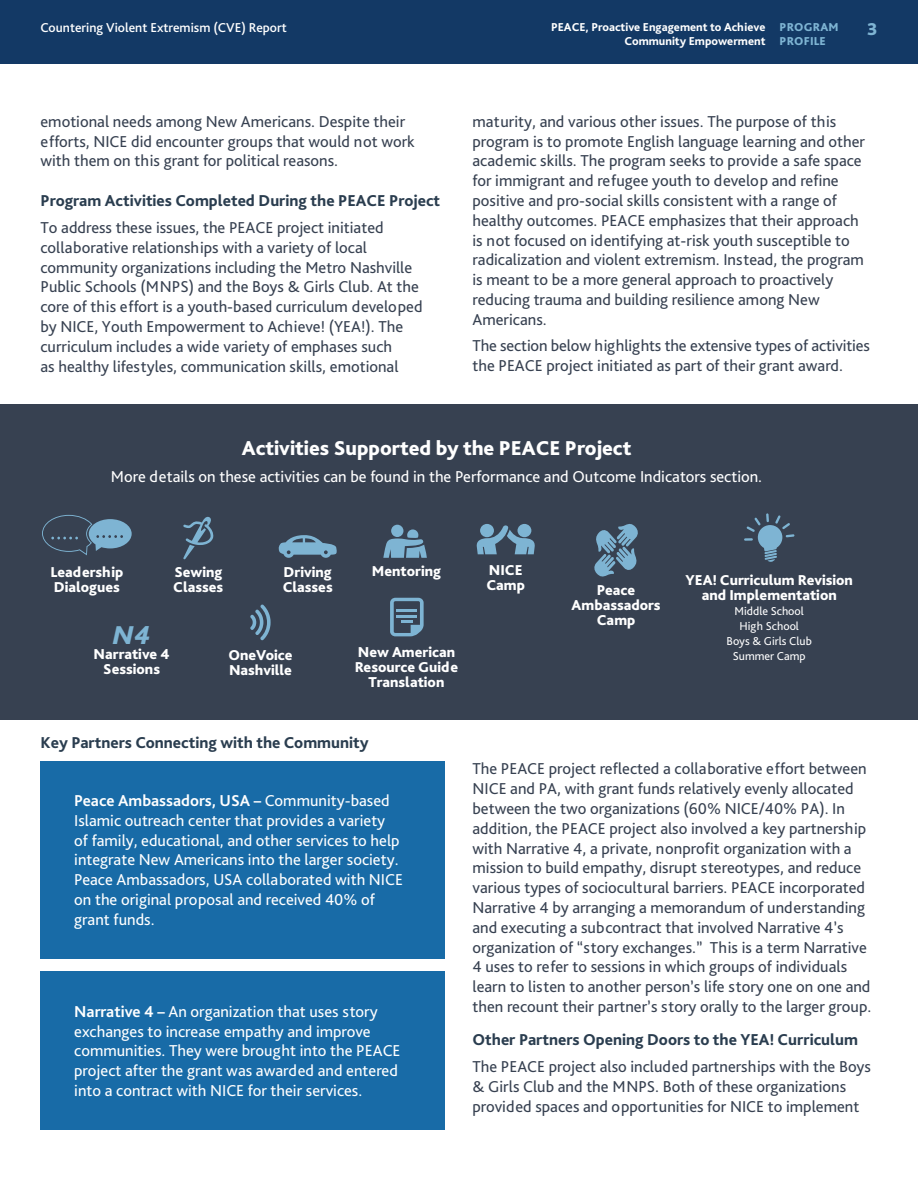
<style>
.page{position:relative;width:918px;height:1188px;background:#fff}
.page>*{position:absolute;margin:0;border:0;box-sizing:border-box;transform-origin:0 0}
.t1{font:800 21px "Bliss Pro";color:#fff}
.t2{font:800 18px "Bliss Pro";color:#7eb4d3}
.t3{font:16.5px/19.8px "Bliss Pro";color:#374151}
.t4{font:16.5px/19.8px "Bliss Pro";color:#fff}
.t5{font:800 16.5px "Bliss Pro";color:#2a3d4f}
.t6{font:800 15px/15px "Bliss Pro";color:#fff}
.t7{font:500 13.5px "Bliss Pro";color:#fff}
.t8{font:800 12px/14.4px "Bliss Pro";color:#fff}
.t9{font:12px/15px "Bliss Pro";color:#fff;text-align:center}
.s1{color:#7eb4d3}
.s2{font-weight:700}
</style>
<div class="page">
<div style="left:0;top:0;width:918px;height:64px;background:#133965"></div>
<div style="left:0;top:405px;width:918px;height:315px;background:#374151"></div>
<div style="left:40px;top:761px;width:406px;height:198px;background:#186ba7"></div>
<div style="left:40px;top:971px;width:406px;height:159px;background:#186ba7"></div>
<svg style="left:42px;top:515px;width:90px;height:40px"></svg>
<svg style="left:183px;top:516px;width:31px;height:43px"></svg>
<svg style="left:278px;top:535px;width:59px;height:23px"></svg>
<div style="left:391px;top:525px;width:12px;height:12px;background:#7eb4d3;border-radius:50%"></div>
<svg style="left:383px;top:529px;width:44px;height:29px"></svg>
<svg style="left:476px;top:525px;width:59px;height:29px"></svg>
<svg style="left:594px;top:524px;width:44px;height:53px"></svg>
<div style="left:758px;top:525px;width:25px;height:25px;background:#7eb4d3;border-radius:50%"></div>
<svg style="left:764px;top:547px;width:13px;height:15px"></svg>
<svg style="left:744px;top:538px;width:9px;height:3px"></svg>
<svg style="left:747px;top:513px;width:22px;height:19px"></svg>
<svg style="left:775px;top:515px;width:20px;height:22px"></svg>
<svg style="left:250px;top:605px;width:21px;height:35px"></svg>
<svg style="left:390px;top:598px;width:34px;height:38px"></svg>
<p class="t7" style="left:40px;top:19px;width:248px">Countering Violent Extremism (CVE) Report</p>
<p class="t2" style="left:867px;top:18px;width:12px">3</p>
<p class="t8" style="left:625px;top:20px;width:216px;text-indent:-73px">PEACE, Proactive Engagement to Achieve <span class="s1">PROGRAM<br></span>Community Empowerment <span class="s1">PROFILE</span></p>
<p class="t3" style="left:41px;top:111px;width:376px">emotional needs among New Americans. Despite their efforts, NICE did encounter groups that would not work with them on this grant for political reasons.</p>
<p class="t5" style="left:41px;top:191px;width:401px">Program Activities Completed During the PEACE Project</p>
<p class="t3" style="left:41px;top:217px;width:384px">To address these issues, the PEACE project initiated collaborative relationships with a variety of local community organizations including the Metro Nashville Public Schools (MNPS) and the Boys &amp; Girls Club. At the core of this effort is a youth-based curriculum developed by NICE, Youth Empowerment to Achieve! (YEA!). The curriculum includes a wide variety of emphases such<br>as healthy lifestyles, communication skills, emotional</p>
<p class="t3" style="left:473px;top:111px;width:394px">maturity, and various other issues. The purpose of this program is to promote English language learning and other academic skills. The program seeks to provide a safe space for immigrant and refugee youth to develop and refne positive and pro-social skills consistent with a range of healthy outcomes. PEACE emphasizes that their approach is not focused on identifying at-risk youth susceptible to radicalization and violent extremism. Instead, the program is meant to be a more general approach to proactively reducing trauma and building resilience among New Americans.</p>
<p class="t3" style="left:473px;top:336px;width:399px">The section below highlights the extensive types of activities the PEACE project initiated as part of their grant award.</p>
<p class="t1" style="left:242px;top:435px;width:391px">Activities Supported by the PEACE Project</p>
<p class="t4" style="left:111px;top:466px;width:653px">More details on these activities can be found in the Performance and Outcome Indicators section.</p>
<p class="t6" style="left:50px;top:564px;width:74px">Leadership<br>Dialogues</p>
<p class="t6" style="left:173px;top:564px;width:52px">Sewing<br>Classes</p>
<p class="t6" style="left:283px;top:564px;width:52px">Driving<br>Classes</p>
<p class="t6" style="left:372px;top:563px;width:71px">Mentoring</p>
<p class="t6" style="left:486px;top:562px;width:40px">NICE<br>Camp</p>
<p class="t6" style="left:94px;top:646px;width:78px;text-align:center">Narrative 4<br>Sessions</p>
<p class="t6" style="left:228px;top:647px;width:66px">OneVoice<br>Nashville</p>
<p class="t6" style="left:355px;top:644px;width:105px;text-align:center">New American<br>Resource Guide<br>Translation</p>
<p class="t5" style="left:40px;top:732px;width:330px">Key Partners Connecting with the Community</p>
<p class="t6" style="left:572px;top:583px;width:91px;text-align:center">Peace<br>Ambassadors<br>Camp</p>
<p class="t6" style="left:686px;top:572px;width:169px;text-align:center">YEA! Curriculum Revision and Implementation</p>
<p class="t9" style="left:727px;top:603px;width:87px">Middle School<br>High School<br>Boys &amp; Girls Club<br>Summer Camp</p>
<p class="t4" style="left:74px;top:790px;width:330px"><span class="s2">Peace Ambassadors, USA –</span> Community-based Islamic outreach center that provides a variety of family, educational, and other services to help integrate New Americans into the larger society.<br>Peace Ambassadors, USA collaborated with NICE on the original proposal and received 40% of grant funds.</p>
<p class="t4" style="left:74px;top:1001px;width:328px"><span class="s2">Narrative 4 –</span> An organization that uses story exchanges to increase empathy and improve communities. They were brought into the PEACE project after the grant was awarded and entered into a contract with NICE for their services.</p>
<p class="t3" style="left:472px;top:759px;width:400px">The PEACE project refected a collaborative effort between NICE and PA, with grant funds relatively evenly allocated between the two organizations (60% NICE/40% PA). In addition, the PEACE project also involved a key partnership with Narrative 4, a private, nonproft organization with a mission to build empathy, disrupt stereotypes, and reduce various types of sociocultural barriers. PEACE incorporated Narrative 4 by arranging a memorandum of understanding and executing a subcontract that involved Narrative 4’s organization of “story exchanges.” This is a term Narrative 4 uses to refer to sessions in which groups of individuals learn to listen to another person’s life story one on one and then recount their partner’s story orally to the larger group.</p>
<p class="t5" style="left:472px;top:1030px;width:387px">Other Partners Opening Doors to the YEA! Curriculum</p>
<p class="t3" style="left:472px;top:1056px;width:400px">The PEACE project also included partnerships with the Boys &amp; Girls Club and the MNPS. Both of these organizations provided spaces and opportunities for NICE to implement</p>
</div>
